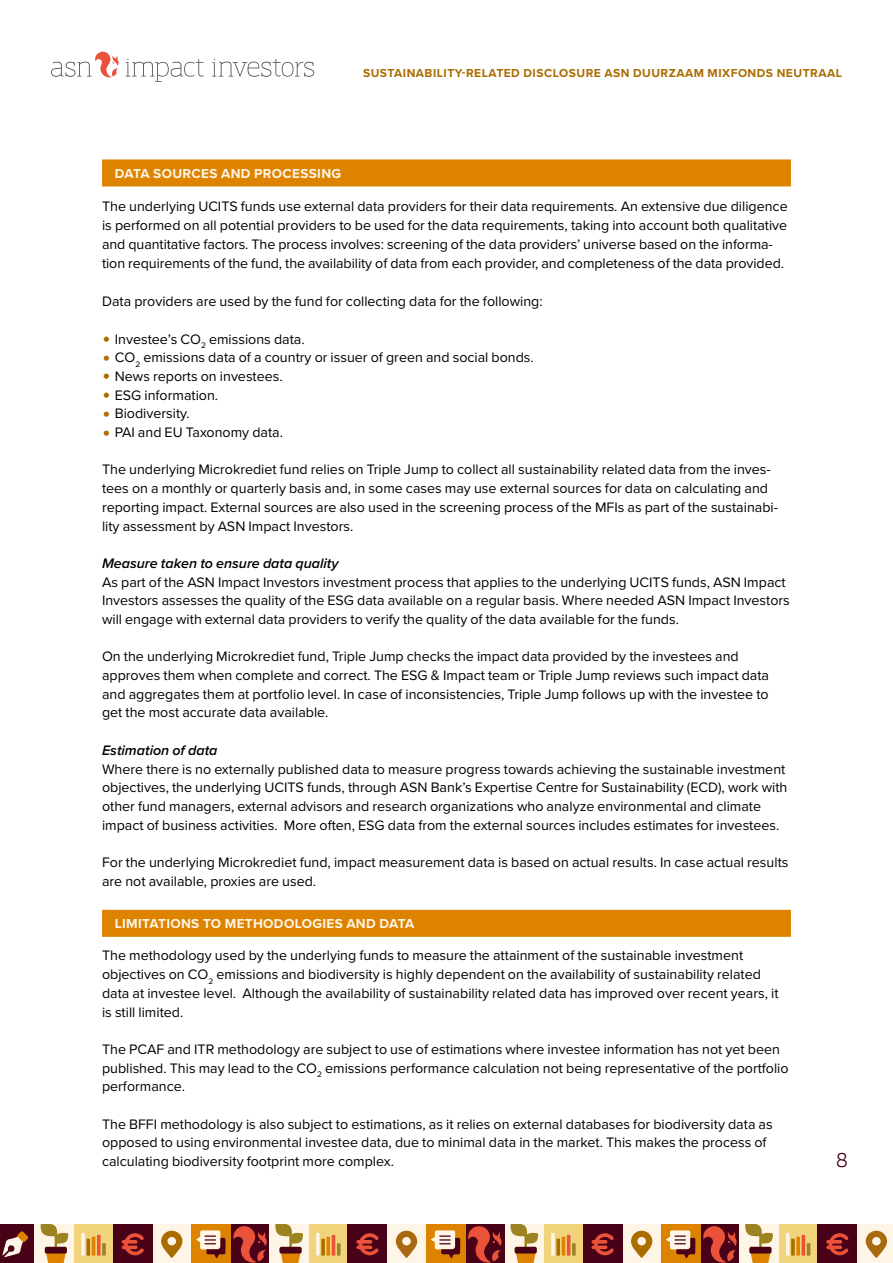
<style>
.page{position:relative;width:893px;height:1263px;background:#fff}
.page>*{position:absolute;margin:0;border:0;box-sizing:border-box;transform-origin:0 0}
.t1{font:600 21px "ASN Bank Slab";color:#480116}
.t2{font:14.25px/18.8px "Proxima Nova";color:#000}
.t3{font:italic 600 14.25px "Proxima Nova";color:#000}
.t4{font:700 13.5px "Proxima Nova";letter-spacing:.025em;color:#fff5e6}
.t5{font:700 12px "Proxima Nova";letter-spacing:.04em;color:#ab6c00}
.s1{font-size:24px;color:#ab6c00}
</style>
<div class="page">
<div style="left:700px;top:1225px;width:39px;height:38px;background:#480116"></div>
<svg style="left:703px;top:1226px;width:34px;height:37px"></svg>
<div style="left:466px;top:1225px;width:39px;height:38px;background:#480116"></div>
<div style="left:544px;top:1225px;width:39px;height:38px;background:#f1d37b"></div>
<svg style="left:551px;top:1233px;width:4px;height:22px"></svg>
<svg style="left:556px;top:1239px;width:4px;height:16px"></svg>
<hr style="left:562px;top:1237px;width:3px;height:18px;background:#dd8300">
<hr style="left:567px;top:1235px;width:3px;height:20px;background:#ea5239">
<svg style="left:572px;top:1243px;width:4px;height:12px"></svg>
<div style="left:622px;top:1225px;width:39px;height:38px;background:#fff5e6"></div>
<svg style="left:631px;top:1231px;width:21px;height:27px"></svg>
<div style="left:505px;top:1225px;width:39px;height:38px;background:#fff5e6"></div>
<svg style="left:510px;top:1225px;width:28px;height:38px"></svg>
<div style="left:583px;top:1225px;width:39px;height:38px;background:#480116"></div>
<svg style="left:591px;top:1233px;width:23px;height:22px"></svg>
<div style="left:661px;top:1225px;width:39px;height:38px;background:#dd8300"></div>
<svg style="left:666px;top:1230px;width:29px;height:28px"></svg>
<div style="left:779px;top:1225px;width:39px;height:38px;background:#f1d37b"></div>
<hr style="left:786px;top:1233px;width:3px;height:22px;background:#fff5e6">
<svg style="left:791px;top:1239px;width:4px;height:16px"></svg>
<svg style="left:796px;top:1237px;width:4px;height:18px"></svg>
<hr style="left:802px;top:1235px;width:3px;height:20px;background:#ea5239">
<svg style="left:807px;top:1243px;width:3px;height:12px"></svg>
<div style="left:857px;top:1225px;width:36px;height:38px;background:#fff5e6"></div>
<svg style="left:866px;top:1231px;width:21px;height:27px"></svg>
<div style="left:739px;top:1225px;width:40px;height:38px;background:#fff5e6"></div>
<svg style="left:745px;top:1225px;width:28px;height:38px"></svg>
<div style="left:818px;top:1225px;width:39px;height:38px;background:#480116"></div>
<svg style="left:826px;top:1233px;width:22px;height:22px"></svg>
<svg style="left:212px;top:59px;width:102px;height:18px"></svg>
<svg style="left:51px;top:52px;width:68px;height:25px"></svg>
<svg style="left:126px;top:59px;width:78px;height:23px"></svg>
<div style="left:230px;top:1225px;width:40px;height:38px;background:#480116"></div>
<svg style="left:233px;top:1226px;width:34px;height:37px"></svg>
<div style="left:0;top:1225px;width:35px;height:38px;background:#480116"></div>
<svg style="left:2px;top:1231px;width:26px;height:26px"></svg>
<div style="left:74px;top:1225px;width:39px;height:38px;background:#f1d37b"></div>
<svg style="left:81px;top:1233px;width:4px;height:22px"></svg>
<hr style="left:87px;top:1239px;width:3px;height:16px;background:#ab6c00">
<hr style="left:92px;top:1237px;width:3px;height:18px;background:#dd8300">
<svg style="left:97px;top:1235px;width:4px;height:20px"></svg>
<svg style="left:102px;top:1243px;width:4px;height:12px"></svg>
<div style="left:152px;top:1225px;width:39px;height:38px;background:#fff5e6"></div>
<svg style="left:161px;top:1231px;width:21px;height:27px"></svg>
<div style="left:35px;top:1225px;width:39px;height:38px;background:#fff5e6"></div>
<svg style="left:41px;top:1225px;width:27px;height:38px"></svg>
<div style="left:113px;top:1225px;width:39px;height:38px;background:#480116"></div>
<svg style="left:122px;top:1233px;width:22px;height:22px"></svg>
<div style="left:191px;top:1225px;width:39px;height:38px;background:#dd8300"></div>
<svg style="left:196px;top:1230px;width:29px;height:28px"></svg>
<div style="left:465px;top:1225px;width:39px;height:38px;background:#480116"></div>
<svg style="left:468px;top:1226px;width:33px;height:37px"></svg>
<div style="left:309px;top:1225px;width:39px;height:38px;background:#f1d37b"></div>
<svg style="left:316px;top:1233px;width:4px;height:22px"></svg>
<svg style="left:321px;top:1239px;width:4px;height:16px"></svg>
<svg style="left:326px;top:1237px;width:4px;height:18px"></svg>
<hr style="left:332px;top:1235px;width:3px;height:20px;background:#ea5239">
<svg style="left:337px;top:1243px;width:3px;height:12px"></svg>
<div style="left:387px;top:1225px;width:39px;height:38px;background:#fff5e6"></div>
<svg style="left:396px;top:1231px;width:21px;height:27px"></svg>
<div style="left:270px;top:1225px;width:39px;height:38px;background:#fff5e6"></div>
<svg style="left:275px;top:1225px;width:28px;height:38px"></svg>
<div style="left:348px;top:1225px;width:39px;height:38px;background:#480116"></div>
<svg style="left:356px;top:1233px;width:23px;height:22px"></svg>
<div style="left:426px;top:1225px;width:39px;height:38px;background:#dd8300"></div>
<svg style="left:431px;top:1230px;width:29px;height:28px"></svg>
<div style="left:102px;top:159px;width:689px;height:27px;background:#dd8300"></div>
<div style="left:102px;top:910px;width:689px;height:27px;background:#dd8300"></div>
<p class="t5" style="left:363px;top:64px;width:480px">SUSTAINABILITY-RELATED DISCLOSURE ASN DUURZAAM MIXFONDS NEUTRAAL</p>
<p class="t4" style="left:115px;top:163px;width:228px">DATA SOURCES AND PROCESSING</p>
<p class="t2" style="left:102px;top:196px;width:687px;line-height:19.2px">The underlying UCITS funds use external data providers for their data requirements. An extensive due diligence is performed on all potential providers to be used for the data requirements, taking into account both qualitative and quantitative factors. The process involves: screening of the data providers’ universe based on the informa&shy;tion requirements of the fund, the availability of data from each provider, and completeness of the data provided.</p>
<p class="t2" style="left:102px;top:291px;width:442px">Data providers are used by the fund for collecting data for the following:</p>
<p class="t2" style="left:102px;top:329px;width:204px"><span class="s1">•</span> Investee’s CO<sub>2</sub> emissions data.</p>
<p class="t2" style="left:102px;top:347px;width:433px"><span class="s1">•</span> CO<sub>2</sub> emissions data of a country or issuer of green and social bonds.</p>
<p class="t2" style="left:102px;top:366px;width:182px"><span class="s1">•</span> News reports on investees.</p>
<p class="t2" style="left:102px;top:385px;width:118px"><span class="s1">•</span> ESG information.</p>
<p class="t2" style="left:102px;top:404px;width:89px"><span class="s1">•</span> Biodiversity.</p>
<p class="t2" style="left:102px;top:422px;width:183px"><span class="s1">•</span> PAI and EU Taxonomy data.</p>
<p class="t2" style="left:102px;top:460px;width:677px">The underlying Microkrediet fund relies on Triple Jump to collect all sustainability related data from the inves&shy;tees on a monthly or quarterly basis and, in some cases may use external sources for data on calculating and reporting impact. External sources are also used in the screening process of the MFIs as part of the sustainabi&shy;lity assessment by ASN Impact Investors.</p>
<p class="t3" style="left:102px;top:552px;width:238px">Measure taken to ensure data quality</p>
<p class="t2" style="left:102px;top:572px;width:689px">As part of the ASN Impact Investors investment process that applies to the underlying UCITS funds, ASN Impact<br>Investors assesses the quality of the ESG data available on a regular basis. Where needed ASN Impact Investors will engage with external data providers to verify the quality of the data available for the funds.</p>
<p class="t2" style="left:102px;top:647px;width:668px">On the underlying Microkrediet fund, Triple Jump checks the impact data provided by the investees and approves them when complete and correct. The ESG &amp; Impact team or Triple Jump reviews such impact data and aggregates them at portfolio level. In case of inconsistencies, Triple Jump follows up with the investee to get the most accurate data available.</p>
<p class="t3" style="left:102px;top:739px;width:117px">Estimation of data</p>
<p class="t2" style="left:102px;top:759px;width:687px">Where there is no externally published data to measure progress towards achieving the sustainable investment objectives, the underlying UCITS funds, through ASN Bank’s Expertise Centre for Sustainability (ECD), work with other fund managers, external advisors and research organizations who analyze environmental and climate impact of business activities. More often, ESG data from the external sources includes estimates for investees.</p>
<p class="t2" style="left:102px;top:852px;width:688px">For the underlying Microkrediet fund, impact measurement data is based on actual results. In case actual results are not available, proxies are used.</p>
<p class="t4" style="left:115px;top:914px;width:301px">LIMITATIONS TO METHODOLOGIES AND DATA</p>
<p class="t2" style="left:102px;top:946px;width:678px">The methodology used by the underlying funds to measure the attainment of the sustainable investment objectives on CO<sub>2</sub> emissions and biodiversity is highly dependent on the availability of sustainability related data at investee level. Although the availability of sustainability related data has improved over recent years, it is still limited.</p>
<p class="t2" style="left:102px;top:1039px;width:688px">The PCAF and ITR methodology are subject to use of estimations where investee information has not yet been published. This may lead to the CO<sub>2</sub> emissions performance calculation not being representative of the portfolio performance.</p>
<p class="t2" style="left:102px;top:1114px;width:672px">The BFFI methodology is also subject to estimations, as it relies on external databases for biodiversity data as opposed to using environmental investee data, due to minimal data in the market. This makes the process of calculating biodiversity footprint more complex.</p>
<h1 class="t1" style="left:836px;top:1145px;width:13px">8</h1>
</div>
